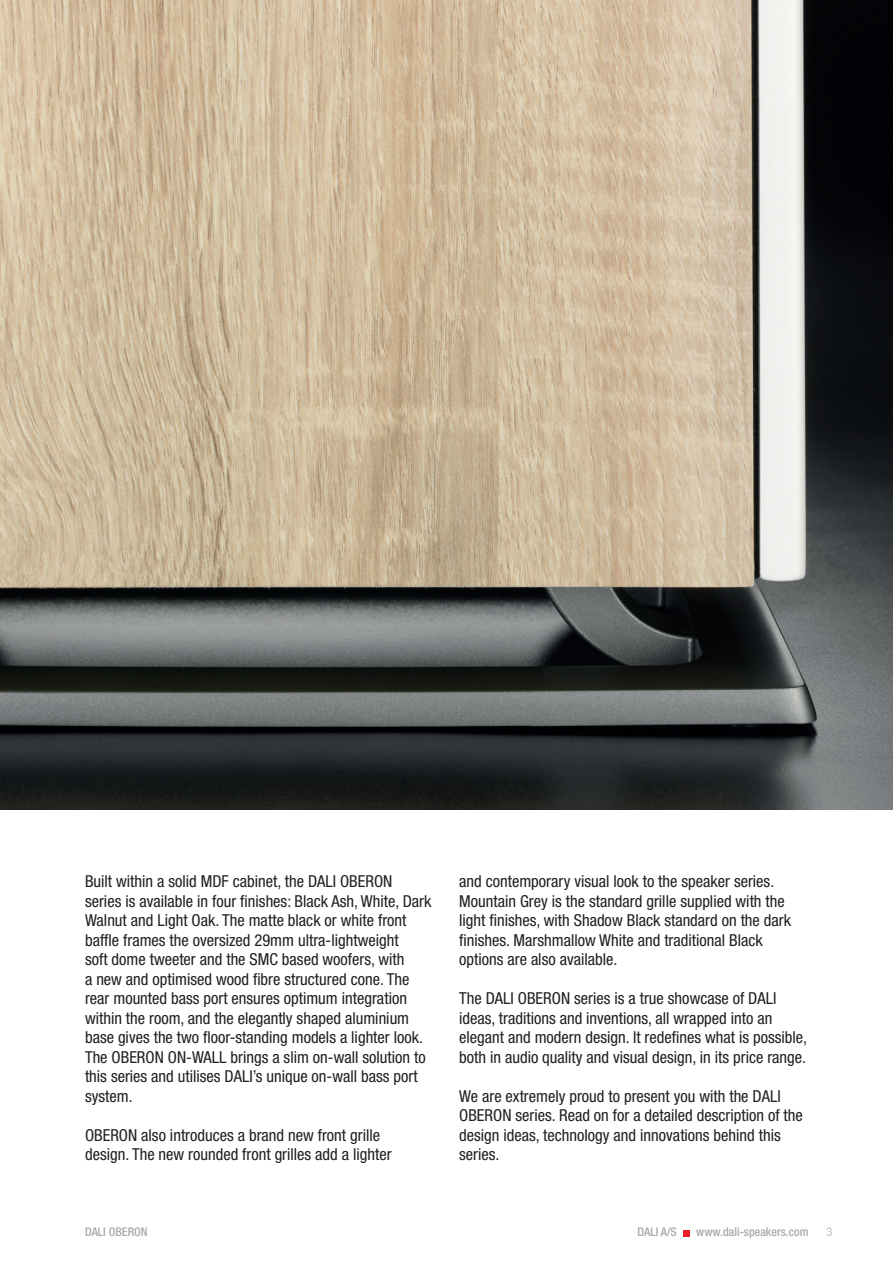
<style>
.page{position:relative;width:893px;height:1263px;background:#fff}
.page>*{position:absolute;margin:0;border:0;box-sizing:border-box;transform-origin:0 0}
.t1{font:condensed 16.5px/19.5px "Helvetica Neue LT Std";color:#231f20}
.t2{font:500 condensed 12px "Helvetica Neue LT Std";color:#a8a9ad}
.t3{font:300 condensed 12px "Helvetica Neue LT Std";color:#a8a9ad}
</style>
<div class="page">
<img style="left:0;top:0;width:893px;height:809px">
<div style="left:683px;top:1230px;width:7px;height:6px;background:#ee1b2b"></div>
<p class="t1" style="left:85px;top:871px;width:348px">Built within a solid MDF cabinet, the DALI OBERON series is available in four finishes: Black Ash, White, Dark Walnut and Light Oak. The matte black or white front baffle frames the oversized 29mm ultra-lightweight<br>soft dome tweeter and the SMC based woofers, with<br>a new and optimised wood fibre structured cone. The rear mounted bass port ensures optimum integration within the room, and the elegantly shaped aluminium base gives the two floor-standing models a lighter look.<br>The OBERON ON-WALL brings a slim on-wall solution to this series and utilises DALI’s unique on-wall bass port system.</p>
<p class="t1" style="left:85px;top:1125px;width:308px">OBERON also introduces a brand new front grille design. The new rounded front grilles add a lighter</p>
<p class="t1" style="left:459px;top:871px;width:333px">and contemporary visual look to the speaker series.<br>Mountain Grey is the standard grille supplied with the light finishes, with Shadow Black standard on the dark finishes. Marshmallow White and traditional Black options are also available.</p>
<p class="t1" style="left:459px;top:988px;width:349px">The DALI OBERON series is a true showcase of DALI ideas, traditions and inventions, all wrapped into an elegant and modern design. It redefines what is possible, both in audio quality and visual design, in its price range.</p>
<p class="t1" style="left:459px;top:1086px;width:345px">We are extremely proud to present you with the DALI OBERON series. Read on for a detailed description of the design ideas, technology and innovations behind this series.</p>
<p class="t2" style="left:85px;top:1225px;width:64px">DALI OBERON</p>
<p class="t2" style="left:637px;top:1225px;width:41px">DALI A/S</p>
<p class="t2" style="left:696px;top:1225px;width:114px">www.dali-speakers.com</p>
<p class="t3" style="left:826px;top:1225px;width:7px">3</p>
</div>
